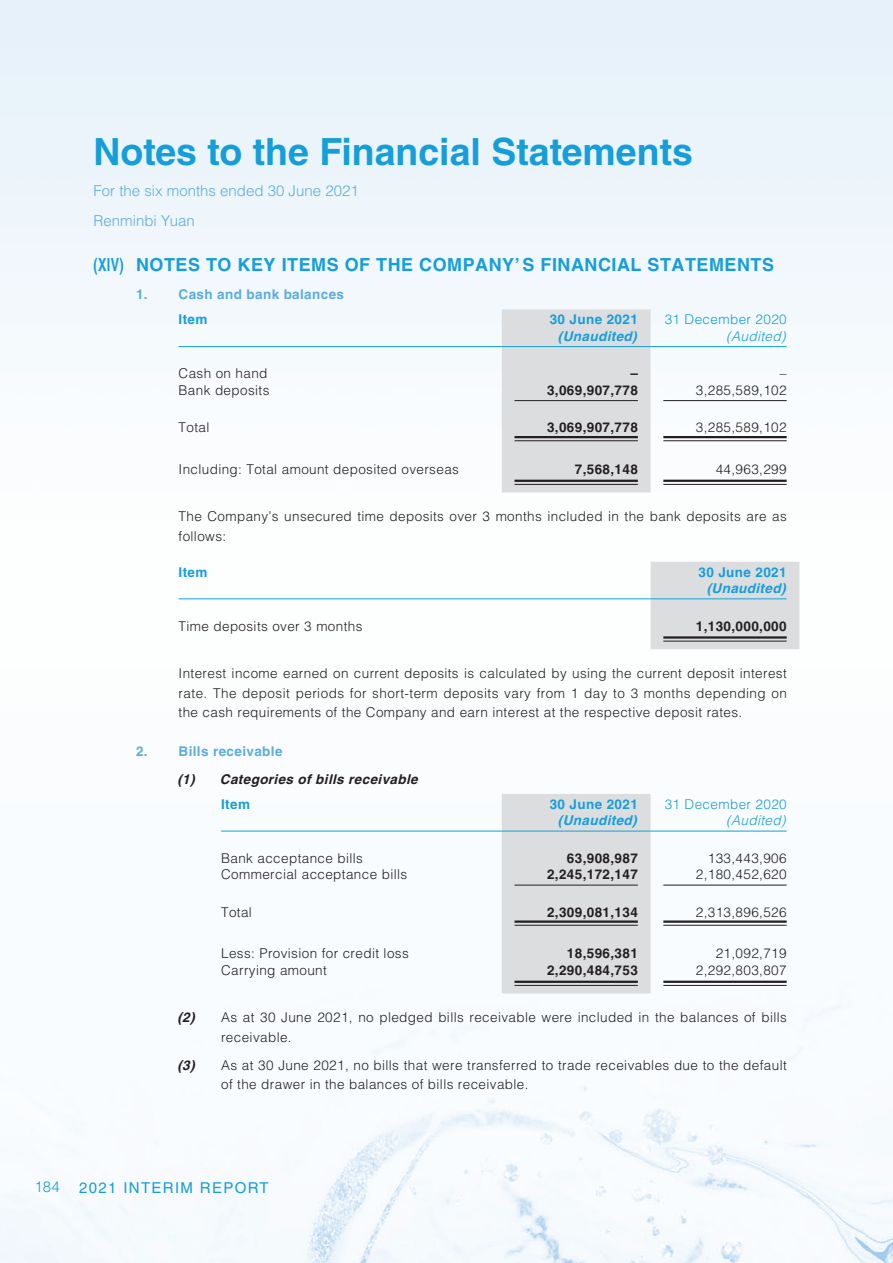
<style>
.page{position:relative;width:893px;height:1263px;background:#fff}
.page>*{position:absolute;margin:0;border:0;box-sizing:border-box;transform-origin:0 0}
.t1{font:700 37.5px "Helvetica LT Std";color:#159eda}
._01_Heading_1{font:700 18px "Helvetica LT Std";letter-spacing:.03em;color:#159eda;scale:.7 1}
.t2{font:300 15px/30px "Helvetica LT Std";color:#5aade0}
.t3{font:15px "Helvetica LT Std";letter-spacing:.09em;color:#159eda}
.t4{font:300 15px "Helvetica LT Std";color:#159eda}
._00_Body_text{font:300 13.5px/19.5px "Helvetica LT Std";letter-spacing:.03em;color:#231f20}
._50_Table_Body{font:300 13.5px "Helvetica LT Std";letter-spacing:.03em;color:#231f20}
._03_Heading_3{font:300 13.5px/19.5px "Helvetica LT Std";letter-spacing:.03em;color:#231f20}
._50_Table_Body-2{font:700 13.5px "Helvetica LT Std";letter-spacing:.03em;color:#231f20}
._50_Table_Body-3{font:700 13.5px "Helvetica LT Std";letter-spacing:.03em;color:#159eda}
._02_Heading_2{font:700 13.5px "Helvetica LT Std";letter-spacing:.03em;color:#5aade0}
._50_Table_Body-4{font:italic 700 13.5px "Helvetica LT Std";color:#159eda}
._03_Heading_3-2{font:italic 700 13.5px "Helvetica LT Std";color:#231f20}
._50_Table_Body-5{font:300 13.5px "Helvetica LT Std";letter-spacing:.03em;color:#159eda}
._50_Table_Body-6{font:italic 300 13.5px "Helvetica LT Std";color:#159eda}
.s1{font-weight:700;font-style:italic}
</style>
<div class="page">
<img style="left:0;top:0;width:893px;height:1263px">
<div style="left:502px;top:309px;width:149px;height:183px;background:#dcdddf"></div>
<hr style="left:179px;top:346px;width:323px;height:1px;background:#159eda">
<hr style="left:502px;top:346px;width:149px;height:1px;background:#159eda">
<hr style="left:651px;top:346px;width:136px;height:1px;background:#159eda">
<hr style="left:514px;top:400px;width:124px;height:1px;background:#231f20">
<hr style="left:663px;top:400px;width:124px;height:1px;background:#231f20">
<hr style="left:514px;top:436px;width:124px;height:2px;background:#231f20">
<hr style="left:514px;top:440px;width:124px;height:1px;background:#231f20">
<hr style="left:663px;top:436px;width:124px;height:2px;background:#231f20">
<hr style="left:663px;top:440px;width:124px;height:1px;background:#231f20">
<hr style="left:514px;top:480px;width:124px;height:2px;background:#231f20">
<hr style="left:514px;top:484px;width:124px;height:1px;background:#231f20">
<hr style="left:663px;top:480px;width:124px;height:2px;background:#231f20">
<hr style="left:663px;top:484px;width:124px;height:1px;background:#231f20">
<div style="left:651px;top:562px;width:148px;height:87px;background:#dcdddf"></div>
<hr style="left:179px;top:598px;width:472px;height:1px;background:#159eda">
<hr style="left:651px;top:598px;width:136px;height:1px;background:#159eda">
<hr style="left:663px;top:636px;width:124px;height:3px;background:#231f20">
<hr style="left:663px;top:641px;width:124px;height:1px;background:#231f20">
<div style="left:502px;top:794px;width:149px;height:199px;background:#dcdddf"></div>
<hr style="left:221px;top:831px;width:281px;height:1px;background:#159eda">
<hr style="left:502px;top:831px;width:149px;height:1px;background:#159eda">
<hr style="left:651px;top:831px;width:136px;height:1px;background:#159eda">
<hr style="left:514px;top:885px;width:124px;height:1px;background:#231f20">
<hr style="left:663px;top:885px;width:124px;height:1px;background:#231f20">
<hr style="left:514px;top:920px;width:124px;height:3px;background:#231f20">
<hr style="left:514px;top:925px;width:124px;height:1px;background:#231f20">
<hr style="left:663px;top:920px;width:124px;height:3px;background:#231f20">
<hr style="left:663px;top:925px;width:124px;height:1px;background:#231f20">
<hr style="left:514px;top:981px;width:124px;height:2px;background:#231f20">
<hr style="left:514px;top:985px;width:124px;height:1px;background:#231f20">
<hr style="left:663px;top:981px;width:124px;height:2px;background:#231f20">
<hr style="left:663px;top:985px;width:124px;height:1px;background:#231f20">
<h1 class="t1" style="left:94px;top:129px;width:601px">Notes to the Financial Statements</h1>
<p class="t2" style="left:94px;top:176px;width:267px">For the six months ended 30 June 2021<br>Renminbi Yuan</p>
<p class="_01_Heading_1" style="left:94px;top:254px;width:974px">(XIV) NOTES TO KEY ITEMS OF THE COMPANY’S FINANCIAL STATEMENTS</p>
<p class="_02_Heading_2" style="left:136px;top:286px;width:210px">1. Cash and bank balances</p>
<p class="_50_Table_Body-3" style="left:179px;top:311px;width:30px">Item</p>
<p class="_50_Table_Body-3" style="left:550px;top:311px;width:90px">30 June 2021</p>
<p class="_50_Table_Body-5" style="left:665px;top:311px;width:123px">31 December 2020</p>
<p class="_50_Table_Body-4" style="left:558px;top:328px;width:84px">(Unaudited)</p>
<p class="_50_Table_Body-6" style="left:726px;top:327px;width:65px">(Audited)</p>
<p class="_50_Table_Body" style="left:179px;top:365px;width:90px">Cash on hand</p>
<p class="_50_Table_Body-2" style="left:630px;top:365px;width:9px">–</p>
<p class="_50_Table_Body" style="left:780px;top:365px;width:8px">–</p>
<p class="_50_Table_Body" style="left:179px;top:381px;width:92px">Bank deposits</p>
<p class="_50_Table_Body-2" style="left:547px;top:382px;width:92px">3,069,907,778</p>
<p class="_50_Table_Body" style="left:696px;top:381px;width:92px">3,285,589,102</p>
<p class="_50_Table_Body" style="left:179px;top:419px;width:32px">Total</p>
<p class="_50_Table_Body-2" style="left:547px;top:419px;width:92px">3,069,907,778</p>
<p class="_50_Table_Body" style="left:696px;top:419px;width:92px">3,285,589,102</p>
<p class="_50_Table_Body" style="left:179px;top:461px;width:282px">Including: Total amount deposited overseas</p>
<p class="_50_Table_Body-2" style="left:575px;top:461px;width:65px">7,568,148</p>
<p class="_50_Table_Body" style="left:716px;top:461px;width:72px">44,963,299</p>
<p class="_00_Body_text" style="left:179px;top:507px;width:610px">The Company’s unsecured time deposits over 3 months included in the bank deposits are as follows:</p>
<p class="_50_Table_Body-3" style="left:179px;top:563px;width:30px">Item</p>
<p class="_50_Table_Body-3" style="left:698px;top:563px;width:90px">30 June 2021</p>
<p class="_50_Table_Body-4" style="left:707px;top:580px;width:84px">(Unaudited)</p>
<p class="_50_Table_Body" style="left:179px;top:617px;width:185px">Time deposits over 3 months</p>
<p class="_50_Table_Body-2" style="left:696px;top:617px;width:92px">1,130,000,000</p>
<p class="_00_Body_text" style="left:179px;top:663px;width:610px;text-align:justify">Interest income earned on current deposits is calculated by using the current deposit interest rate. The deposit periods for short-term deposits vary from 1 day to 3 months depending on the cash requirements of the Company and earn interest at the respective deposit rates.</p>
<p class="_02_Heading_2" style="left:136px;top:743px;width:148px">2. Bills receivable</p>
<p class="_03_Heading_3-2" style="left:177px;top:771px;width:246px">(1) Categories ofbills receivable</p>
<p class="_50_Table_Body-3" style="left:221px;top:796px;width:30px">Item</p>
<p class="_50_Table_Body-3" style="left:550px;top:796px;width:90px">30 June 2021</p>
<p class="_50_Table_Body-5" style="left:665px;top:795px;width:123px">31 December 2020</p>
<p class="_50_Table_Body-4" style="left:558px;top:812px;width:84px">(Unaudited)</p>
<p class="_50_Table_Body-6" style="left:726px;top:812px;width:65px">(Audited)</p>
<p class="_50_Table_Body" style="left:221px;top:849px;width:143px">Bank acceptance bills</p>
<p class="_50_Table_Body-2" style="left:567px;top:850px;width:72px">63,908,987</p>
<p class="_50_Table_Body" style="left:708px;top:849px;width:80px">133,443,906</p>
<p class="_50_Table_Body" style="left:221px;top:866px;width:188px">Commercial acceptance bills</p>
<p class="_50_Table_Body-2" style="left:547px;top:866px;width:92px">2,245,172,147</p>
<p class="_50_Table_Body" style="left:696px;top:866px;width:92px">2,180,452,620</p>
<p class="_50_Table_Body" style="left:221px;top:903px;width:32px">Total</p>
<p class="_50_Table_Body-2" style="left:547px;top:904px;width:92px">2,309,081,134</p>
<p class="_50_Table_Body" style="left:696px;top:903px;width:92px">2,313,896,526</p>
<p class="_50_Table_Body" style="left:221px;top:945px;width:189px">Less: Provision for credit loss</p>
<p class="_50_Table_Body-2" style="left:567px;top:945px;width:72px">18,596,381</p>
<p class="_50_Table_Body" style="left:716px;top:945px;width:72px">21,092,719</p>
<p class="_50_Table_Body" style="left:221px;top:961px;width:107px">Carrying amount</p>
<p class="_50_Table_Body-2" style="left:547px;top:962px;width:92px">2,290,484,753</p>
<p class="_50_Table_Body" style="left:696px;top:961px;width:92px">2,292,803,807</p>
<p class="_03_Heading_3" style="left:221px;top:1008px;width:567px;text-indent:-44px"><span class="s1">(2)</span> As at 30 June 2021, no pledged bills receivable were included in the balances of bills receivable.</p>
<p class="_03_Heading_3" style="left:221px;top:1055px;width:567px;text-indent:-44px"><span class="s1">(3)</span> As at 30 June 2021, no bills that were transferred to trade receivables due to the default of the drawer in the balances of bills receivable.</p>
<p class="t4" style="left:35px;top:1178px;width:27px">184</p>
<p class="t3" style="left:79px;top:1179px;width:191px">2021 INTERIM REPORT</p>
</div>
